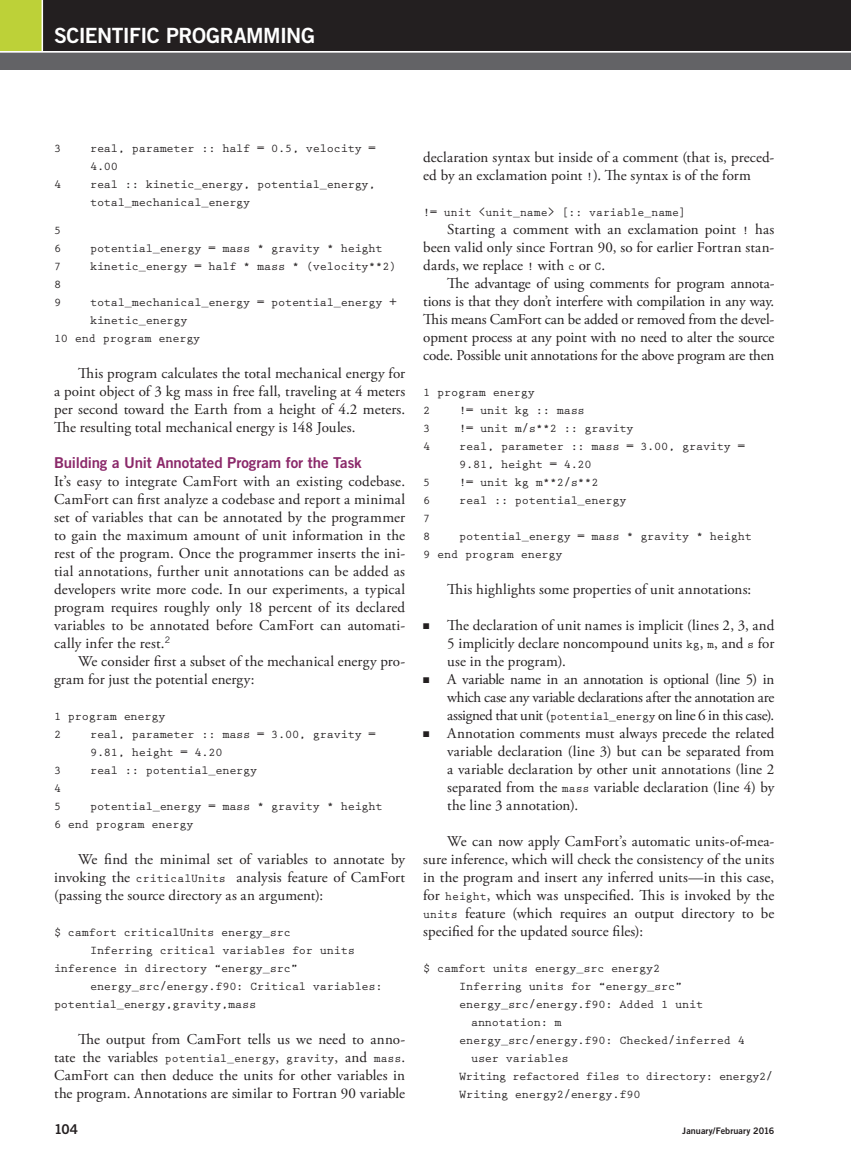
<style>
.page{position:relative;width:851px;height:1161px;background:#fff}
.page>*{position:absolute;margin:0;border:0;box-sizing:border-box;transform-origin:0 0}
.t1{font:21px "Trade Gothic LT Std Bd 2";letter-spacing:-.025em;color:#fff}
.t2{font:15px/18px "Adobe Garamond Pro";letter-spacing:.005em;color:#231f20;text-align:justify}
.t3{font:15px "Trade Gothic LT Std Bd 2";letter-spacing:-.005em;color:#8b296a}
.t4{font:13.5px "Trade Gothic LT Std Bd 2";color:#231f20}
.t5{font:700 12px/18px "Prestige Elite Std";letter-spacing:-.02em;color:#231f20}
.t6{font:700 12px "Prestige Elite Std";color:#231f20;scale:.96 1}
.t7{font:700 12px "Prestige Elite Std";letter-spacing:-.045em;color:#231f20}
.t8{font:700 12px/18px "Prestige Elite Std";letter-spacing:-.02em;color:#231f20;scale:.96 1}
.t9{font:9px "Trade Gothic LT Std Bd 2";letter-spacing:.01em;color:#231f20}
.s1{font-family:"Prestige Elite Std";font-weight:700;font-size:12px}
.s2{font-family:"Adobe Garamond Pro";font-weight:400;font-size:15px}
</style>
<div class="page">
<div style="left:0;top:0;width:42px;height:51px;background:#bdd138"></div>
<div style="left:42px;top:0;width:808px;height:51px;background:#231f20"></div>
<div style="left:0;top:52px;width:850px;height:18px;background:#636366"></div>
<hr style="left:42px;top:0;width:1px;height:51px;background:#fff">
<hr style="left:0;top:51px;width:850px;height:2px;background:#fff">
<h1 class="t1" style="left:54px;top:22px;width:262px">Scientific Programming</h1>
<p class="t5" style="left:54px;top:140px;width:9px">3</p>
<p class="t5" style="left:90px;top:140px;width:287px">real, parameter :: half = 0.5, velocity =<br>4.00</p>
<p class="t5" style="left:54px;top:176px;width:9px">4</p>
<p class="t5" style="left:90px;top:176px;width:287px">real :: kinetic_energy, potential_energy, total_mechanical_energy</p>
<p class="t5" style="left:54px;top:222px;width:9px">5<br>6</p>
<p class="t5" style="left:90px;top:240px;width:294px">potential_energy = mass * gravity * height</p>
<p class="t5" style="left:54px;top:258px;width:9px">7</p>
<p class="t5" style="left:90px;top:258px;width:308px">kinetic_energy = half * mass * (velocity**2)</p>
<p class="t5" style="left:54px;top:276px;width:9px">8<br>9</p>
<p class="t5" style="left:90px;top:294px;width:308px">total_mechanical_energy = potential_energy +</p>
<p class="t5" style="left:90px;top:312px;width:99px">kinetic_energy</p>
<p class="t5" style="left:54px;top:330px;width:148px">10 end program energy</p>
<p class="t2" style="left:54px;top:365px;width:353px;text-indent:24px">This program calculates the total mechanical energy for a point object of 3 kg mass in free fall, traveling at 4 meters per second toward the Earth from a height of 4.2 meters.<br>The resulting total mechanical energy is 148 Joules.</p>
<p class="t3" style="left:54px;top:453px;width:309px">Building a Unit Annotated Program for the Task</p>
<p class="t2" style="left:54px;top:473px;width:352px">It’s easy to integrate CamFort with an existing codebase.</p>
<p class="t2" style="left:54px;top:491px;width:352px">CamFort can first analyze a codebase and report a minimal</p>
<p class="t2" style="left:54px;top:509px;width:352px">set of variables that can be annotated by the programmer</p>
<p class="t2" style="left:54px;top:527px;width:352px">to gain the maximum amount of unit information in the</p>
<p class="t2" style="left:54px;top:545px;width:352px">rest of the program. Once the programmer inserts the ini-</p>
<p class="t2" style="left:54px;top:563px;width:352px">tial annotations, further unit annotations can be added as</p>
<p class="t2" style="left:54px;top:581px;width:352px">developers write more code. In our experiments, a typical</p>
<p class="t2" style="left:54px;top:599px;width:352px">program requires roughly only 18 percent of its declared</p>
<p class="t2" style="left:54px;top:617px;width:352px">variables to be annotated before CamFort can automati-</p>
<p class="t2" style="left:54px;top:635px;width:118px">cally infer the rest.<sup>2</sup></p>
<p class="t2" style="left:78px;top:653px;width:328px">We consider first a subset of the mechanical energy pro-</p>
<p class="t2" style="left:54px;top:671px;width:202px">gram for just the potential energy:</p>
<p class="t5" style="left:54px;top:708px;width:113px">1 program energy<br>2</p>
<p class="t5" style="left:90px;top:726px;width:287px">real, parameter :: mass = 3.00, gravity =<br>9.81, height = 4.20</p>
<p class="t5" style="left:54px;top:762px;width:9px">3</p>
<p class="t5" style="left:90px;top:762px;width:169px">real :: potential_energy</p>
<p class="t8" style="left:54px;top:780px;width:9px">4<br>5</p>
<p class="t5" style="left:54px;top:798px;width:330px;text-indent:36px">potential_energy = mass * gravity * height<br>6 end program energy</p>
<p class="t2" style="left:54px;top:851px;width:352px;text-indent:24px">We find the minimal set of variables to annotate by invoking the <span class="s1">criticalUnits</span> analysis feature of CamFort (passing the source directory as an argument):</p>
<p class="t5" style="left:54px;top:924px;width:238px">$ camfort criticalUnits energy_src</p>
<p class="t5" style="left:90px;top:942px;width:266px">Inferring critical variables for units</p>
<p class="t5" style="left:54px;top:960px;width:245px">inference in directory “energy_src”</p>
<p class="t5" style="left:90px;top:978px;width:294px">energy_src/energy.f90: Critical variables:</p>
<p class="t5" style="left:54px;top:996px;width:204px">potential_energy,gravity,mass</p>
<p class="t2" style="left:78px;top:1031px;width:328px">The output from CamFort tells us we need to anno-</p>
<p class="t6" style="left:54px;top:1052px;width:367px"><span class="s2">tate the variables</span> potential_energy<span class="s2">,</span> gravity<span class="s2">, and</span> mass<span class="s2">.</span></p>
<p class="t2" style="left:54px;top:1067px;width:352px">CamFort can then deduce the units for other variables in the program. Annotations are similar to Fortran 90 variable</p>
<p class="t2" style="left:423px;top:149px;width:352px">declaration syntax but inside of a comment (that is, preced&shy;ed by an exclamation point <span class="s1">!</span>). The syntax is of the form</p>
<p class="t6" style="left:423px;top:206px;width:275px">!= unit &lt;unit_name&gt; [:: variable_name]</p>
<p class="t2" style="left:447px;top:221px;width:328px">Starting a comment with an exclamation point <span class="s1">!</span> has</p>
<p class="t2" style="left:423px;top:239px;width:352px">been valid only since Fortran 90, so for earlier Fortran stan-</p>
<p class="t2" style="left:423px;top:257px;width:183px">dards, we replace <span class="s1">!</span> with <span class="s1">c</span> or <span class="s1">C</span>.</p>
<p class="t2" style="left:447px;top:275px;width:329px">The advantage of using comments for program annota-</p>
<p class="t2" style="left:423px;top:293px;width:352px">tions is that they don’t interfere with compilation in any way.</p>
<p class="t2" style="left:423px;top:311px;width:352px">This means CamFort can be added or removed from the devel-</p>
<p class="t2" style="left:423px;top:329px;width:352px">opment process at any point with no need to alter the source</p>
<p class="t2" style="left:423px;top:347px;width:352px">code. Possible unit annotations for the above program are then</p>
<p class="t5" style="left:423px;top:384px;width:113px">1 program energy<br>2</p>
<p class="t5" style="left:459px;top:402px;width:127px">!= unit kg :: mass</p>
<p class="t5" style="left:423px;top:420px;width:9px">3</p>
<p class="t5" style="left:459px;top:420px;width:176px">!= unit m/s**2 :: gravity</p>
<p class="t5" style="left:423px;top:438px;width:9px">4</p>
<p class="t5" style="left:459px;top:438px;width:287px">real, parameter :: mass = 3.00, gravity =<br>9.81, height = 4.20</p>
<p class="t5" style="left:423px;top:474px;width:9px">5</p>
<p class="t5" style="left:459px;top:474px;width:141px">!= unit kg m**2/s**2</p>
<p class="t5" style="left:423px;top:492px;width:9px">6</p>
<p class="t5" style="left:459px;top:492px;width:169px">real :: potential_energy</p>
<p class="t5" style="left:423px;top:510px;width:9px">7<br>8</p>
<p class="t5" style="left:423px;top:528px;width:330px;text-indent:36px">potential_energy = mass * gravity * height<br>9 end program energy</p>
<p class="t2" style="left:447px;top:581px;width:305px">This highlights some properties of unit annotations:</p>
<p class="t2" style="left:447px;top:617px;width:328px;text-indent:-24px">■ The declaration of unit names is implicit (lines 2, 3, and 5 implicitly declare noncompound units <span class="s1">kg</span>, <span class="s1">m</span>, and <span class="s1">s</span> for use in the program).</p>
<p class="t2" style="left:447px;top:671px;width:329px;text-indent:-24px">■ A variable name in an annotation is optional (line 5) in which case any variable declarations after the annotation are assigned that unit (<span class="s1">potential_energy</span> on line 6 in this case).</p>
<p class="t2" style="left:447px;top:725px;width:328px;text-indent:-24px">■ Annotation comments must always precede the related variable declaration (line 3) but can be separated from a variable declaration by other unit annotations (line 2 separated from the <span class="s1">mass</span> variable declaration (line 4) by the line 3 annotation).</p>
<p class="t2" style="left:423px;top:833px;width:353px;text-indent:24px">We can now apply CamFort’s automatic units-of-mea&shy;sure inference, which will check the consistency of the units in the program and insert any inferred units—in this case, for <span class="s1">height</span>, which was unspecified. This is invoked by the <span class="s1">units</span> feature (which requires an output directory to be specified for the updated source files):</p>
<p class="t5" style="left:423px;top:960px;width:238px">$ camfort units energy_src energy2</p>
<p class="t5" style="left:459px;top:978px;width:224px">Inferring units for “energy_src”</p>
<p class="t5" style="left:459px;top:996px;width:245px">energy_src/energy.f90: Added 1 unit</p>
<p class="t5" style="left:471px;top:1014px;width:92px">annotation: m</p>
<p class="t5" style="left:459px;top:1032px;width:287px">energy_src/energy.f90: Checked/inferred 4</p>
<p class="t5" style="left:471px;top:1050px;width:99px">user variables</p>
<p class="t7" style="left:459px;top:1070px;width:315px">Writing refactored files to directory: energy2/</p>
<p class="t5" style="left:459px;top:1086px;width:183px">Writing energy2/energy.f90</p>
<p class="t4" style="left:54px;top:1121px;width:26px">104</p>
<p class="t9" style="left:682px;top:1125px;width:94px">January/February 2016</p>
</div>
